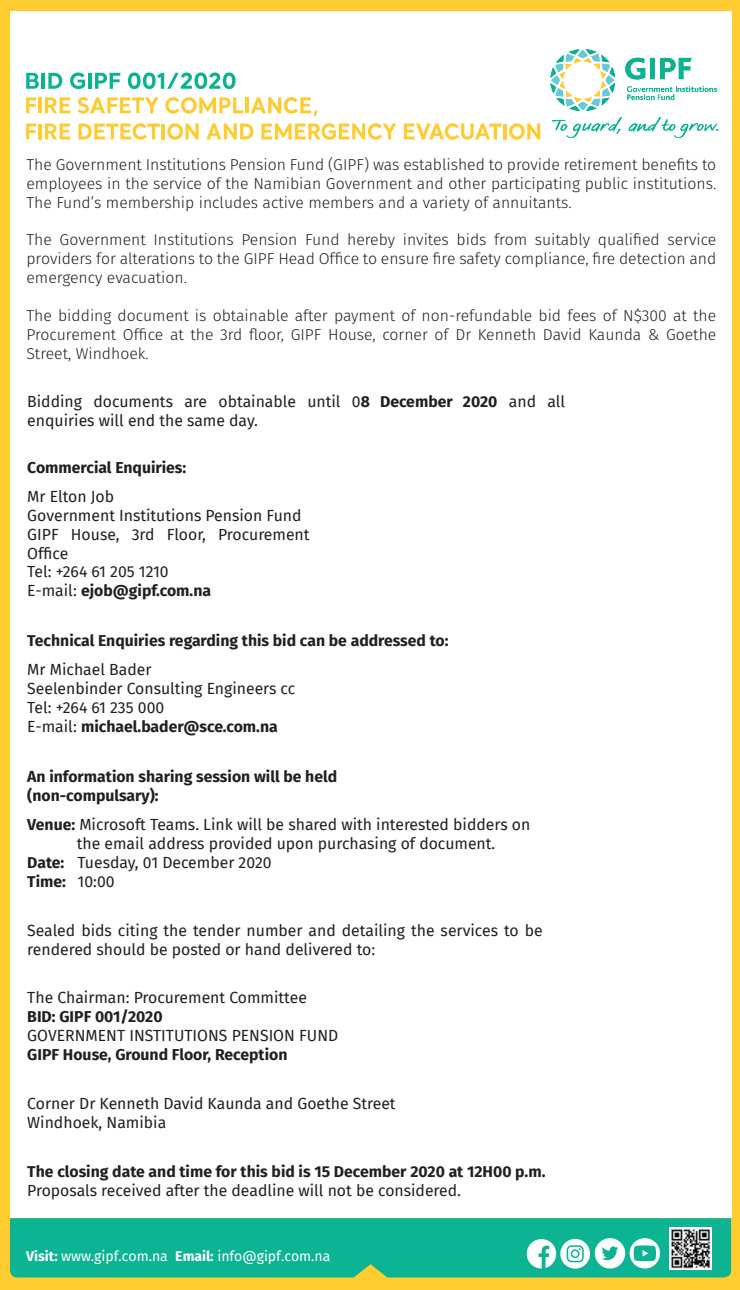
<style>
.page{position:relative;width:740px;height:1290px;background:#fff}
.page>*{position:absolute;margin:0;border:0;box-sizing:border-box;transform-origin:0 0}
.t1{font:15.75px/18.9px "Fira Sans";color:#221f1f}
.t2{font:300 15.75px/18.9px "Fira Sans";color:#221f1f;text-align:justify}
.t3{font:700 15.75px/18.9px "Fira Sans";color:#221f1f}
.t4{font:14px "Fira Sans";color:#fff}
.s1{font-weight:700}
.s2{font-weight:400}
</style>
<div class="page">
<div style="left:0;top:0;width:739px;height:1290px;background:#ffcd2f"></div>
<div style="left:10px;top:12px;width:720px;height:1206px;background:#fff"></div>
<div style="left:10px;top:1218px;width:720px;height:59px;background:#0db494"></div>
<svg style="left:627px;top:86px;width:89px;height:14px"></svg>
<svg style="left:550px;top:49px;width:64px;height:62px"></svg>
<svg style="left:565px;top:91px;width:7px;height:6px"></svg>
<svg style="left:625px;top:58px;width:66px;height:21px"></svg>
<svg style="left:552px;top:117px;width:69px;height:21px"></svg>
<svg style="left:628px;top:117px;width:90px;height:21px"></svg>
<img style="left:669px;top:1227px;width:42px;height:42px">
<svg style="left:526px;top:1239px;width:63px;height:29px;background:#a1e1d5"></svg>
<div style="left:594px;top:1238px;width:30px;height:30px;background:#fff;border-radius:50%"></div>
<svg style="left:601px;top:1246px;width:17px;height:14px"></svg>
<svg style="left:629px;top:1238px;width:30px;height:30px"></svg>
<svg style="left:633px;top:1245px;width:22px;height:16px"></svg>
<svg style="left:26px;top:73px;width:13px;height:16px"></svg>
<hr style="left:42px;top:73px;width:3px;height:16px;background:#0bb393">
<svg style="left:48px;top:73px;width:14px;height:16px"></svg>
<svg style="left:70px;top:73px;width:15px;height:16px"></svg>
<hr style="left:88px;top:73px;width:3px;height:16px;background:#0bb393">
<svg style="left:95px;top:73px;width:25px;height:16px"></svg>
<svg style="left:128px;top:73px;width:107px;height:16px"></svg>
<svg style="left:26px;top:97px;width:10px;height:16px"></svg>
<hr style="left:39px;top:97px;width:3px;height:16px;background:#ffcb32">
<svg style="left:45px;top:97px;width:25px;height:16px"></svg>
<svg style="left:78px;top:97px;width:81px;height:17px"></svg>
<svg style="left:165px;top:97px;width:78px;height:17px"></svg>
<hr style="left:245px;top:97px;width:3px;height:16px;background:#ffcb32">
<svg style="left:251px;top:97px;width:66px;height:19px"></svg>
<svg style="left:26px;top:123px;width:10px;height:16px"></svg>
<hr style="left:39px;top:123px;width:3px;height:16px;background:#ffcb32">
<svg style="left:45px;top:123px;width:25px;height:16px"></svg>
<svg style="left:78px;top:123px;width:82px;height:17px"></svg>
<hr style="left:161px;top:123px;width:4px;height:16px;background:#ffcb32">
<svg style="left:167px;top:123px;width:31px;height:17px"></svg>
<svg style="left:206px;top:123px;width:47px;height:16px"></svg>
<svg style="left:261px;top:123px;width:135px;height:17px"></svg>
<svg style="left:403px;top:123px;width:98px;height:17px"></svg>
<hr style="left:503px;top:123px;width:3px;height:16px;background:#ffcb32">
<svg style="left:509px;top:123px;width:31px;height:17px"></svg>
<p class="t2" style="left:26px;top:155px;width:691px">The Government Institutions Pension Fund (GIPF) was established to provide retirement benefits to employees in the service of the Namibian Government and other participating public institutions.<br>The Fund’s membership includes active members and a variety of annuitants.</p>
<p class="t2" style="left:26px;top:230px;width:691px">The Government Institutions Pension Fund hereby invites bids from suitably qualified service providers for alterations to the GIPF Head Office to ensure fire safety compliance, fire detection and emergency evacuation.</p>
<p class="t2" style="left:26px;top:306px;width:691px">The bidding document is obtainable after payment of non-refundable bid fees of N$300 at the Procurement Office at the 3rd floor, GIPF House, corner of Dr Kenneth David Kaunda &amp; Goethe Street, Windhoek.</p>
<p class="t1" style="left:27px;top:392px;width:539px">Bidding documents are obtainable until 0<span class="s1">8 December 2020</span> and all enquiries will end the same day.</p>
<p class="t3" style="left:27px;top:458px;width:160px">Commercial Enquiries:</p>
<p class="t1" style="left:27px;top:487px;width:283px">Mr Elton Job<br>Government Institutions Pension Fund<br>GIPF House, 3rd Floor, Procurement<br>Office<br>Tel: +264 61 205 1210<br>E-mail: <span class="s1">ejob@gipf.com.na</span></p>
<p class="t3" style="left:27px;top:631px;width:422px">Technical Enquiries regarding this bid can be addressed to:</p>
<p class="t1" style="left:27px;top:660px;width:269px">Mr Michael Bader<br>Seelenbinder Consulting Engineers cc<br>Tel: +264 61 235 000<br>E-mail: <span class="s1">michael.bader@sce.com.na</span></p>
<p class="t3" style="left:27px;top:767px;width:311px">An information sharing session will be held (non-compulsary):</p>
<p class="t1" style="left:27px;top:815px;width:504px"><span class="s1">Venue:</span> Microsoft Teams. Link will be shared with interested bidders on</p>
<p class="t1" style="left:77px;top:834px;width:420px">the email address provided upon purchasing of document.</p>
<p class="t1" style="left:27px;top:853px;width:246px"><span class="s1">Date:</span> Tuesday, 01 December 2020</p>
<p class="t3" style="left:27px;top:872px;width:89px">Time: <span class="s2">10:00</span></p>
<p class="t1" style="left:27px;top:921px;width:516px">Sealed bids citing the tender number and detailing the services to be rendered should be posted or hand delivered to:</p>
<p class="t1" style="left:27px;top:988px;width:281px">The Chairman: Procurement Committee</p>
<p class="t3" style="left:27px;top:1007px;width:137px">BID: GIPF 001/2020</p>
<p class="t1" style="left:27px;top:1026px;width:312px">GOVERNMENT INSTITUTIONS PENSION FUND</p>
<p class="t3" style="left:27px;top:1045px;width:261px">GIPF House, Ground Floor, Reception</p>
<p class="t1" style="left:27px;top:1094px;width:369px">Corner Dr Kenneth David Kaunda and Goethe Street<br>Windhoek, Namibia</p>
<p class="t3" style="left:27px;top:1162px;width:519px">The closing date and time for this bid is 15 December 2020 at 12H00 p.m.</p>
<p class="t1" style="left:27px;top:1181px;width:435px">Proposals received after the deadline will not be considered.</p>
<p class="t4" style="left:26px;top:1246px;width:305px"><span class="s1">Visit:</span> www.gipf.com.na <span class="s1">Email:</span> info@gipf.com.na</p>
</div>
